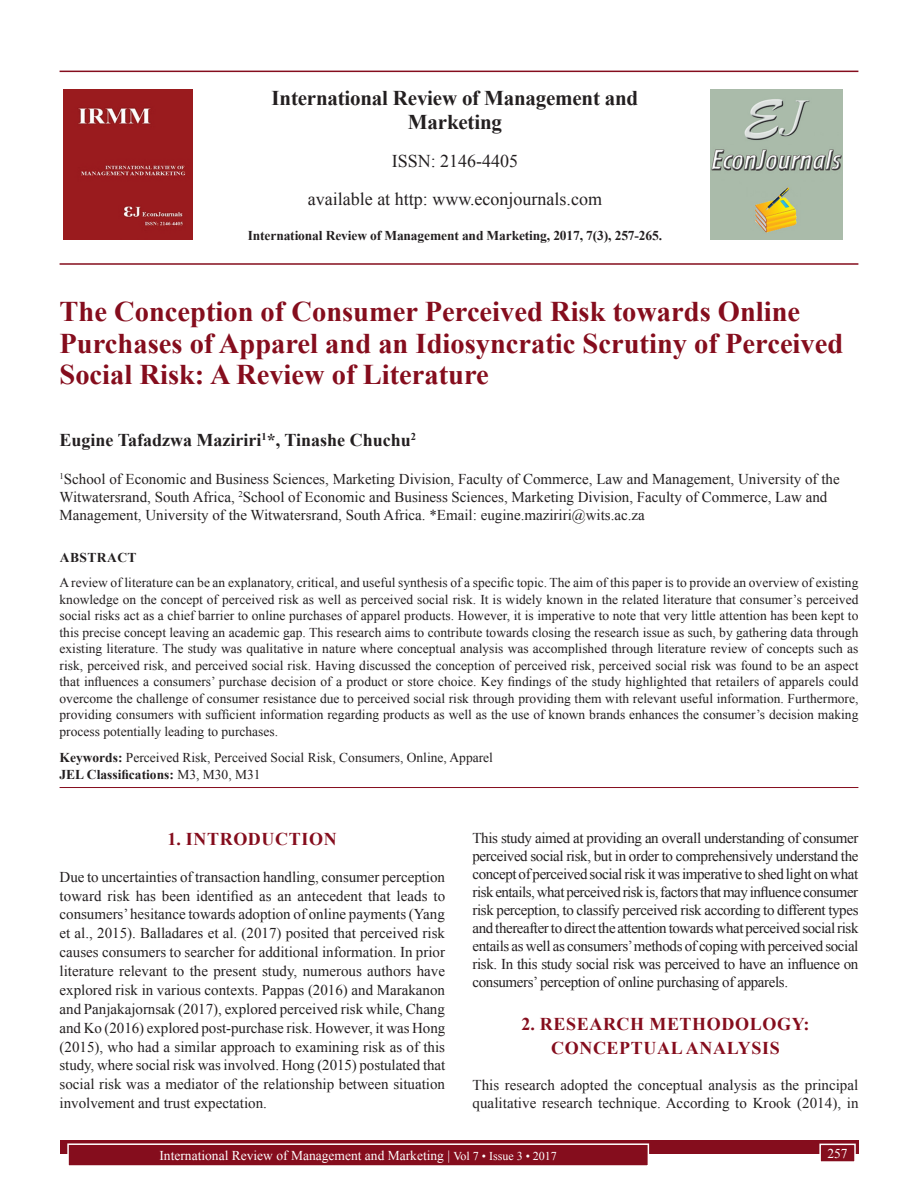
<style>
.page{position:relative;width:918px;height:1188px;background:#fff}
.page>*{position:absolute;margin:0;border:0;box-sizing:border-box;transform-origin:0 0}
.AT{font:700 28.5px/31.5px "Times New Roman";color:#850d1d}
.Issue_details{font:700 21px/24px "Times New Roman";letter-spacing:-.01em;color:#231f20;text-align:center}
.t1{font:700 18px/24.6px "Times New Roman";letter-spacing:.035em;color:#850d1d;text-align:center}
.Issue_details-2{font:18px "Times New Roman";color:#231f20}
.AU{font:700 18px "Times New Roman";color:#231f20}
.TX{font:15px/18.9px "Times New Roman";color:#231f20;text-align:justify}
.AFF{font:15px/18px "Times New Roman";color:#231f20}
.ABS{font:13.5px/16.5px "Times New Roman";color:#231f20;text-align:justify}
.KWD{font:13.5px/16.2px "Times New Roman";color:#231f20}
.Folio{font:13.5px "Times New Roman";color:#fff}
.Issue_details-3{font:700 13.5px "Times New Roman";letter-spacing:-.01em;color:#231f20}
.ABSH{font:700 13.5px "Times New Roman";letter-spacing:.035em;color:#231f20}
.s1{font-weight:700}
.s2{font-size:12px}
</style>
<div class="page">
<hr style="left:60px;top:71px;width:798px;height:1px;background:#850d1d">
<hr style="left:60px;top:263px;width:798px;height:2px;background:#850d1d">
<img style="left:64px;top:89px;width:129px;height:151px">
<img style="left:711px;top:89px;width:132px;height:150px">
<div style="left:60px;top:1140px;width:798px;height:13px;background:#850d1d"></div>
<div style="left:68px;top:1144px;width:580px;height:22px;background:#850d1d"></div>
<div style="left:67px;top:1143px;width:582px;height:24px;border:2px solid #fff"></div>
<div style="left:820px;top:1144px;width:35px;height:18px;background:#850d1d"></div>
<div style="left:819px;top:1144px;width:37px;height:19px;border:2px solid #fff"></div>
<hr style="left:60px;top:787px;width:798px;height:1px;background:#850d1d">
<p class="Issue_details" style="left:272px;top:85px;width:368px">International Review of Management and<br>Marketing</p>
<p class="Issue_details-2" style="left:392px;top:148px;width:128px">ISSN: 2146-4405</p>
<p class="Issue_details-2" style="left:308px;top:186px;width:296px">available at http: www.econjournals.com</p>
<p class="Issue_details-3" style="left:248px;top:226px;width:416px">International Review of Management and Marketing, 2017, 7(3), 257-265.</p>
<p class="AT" style="left:60px;top:295px;width:785px">The Conception of Consumer Perceived Risk towards Online<br>Purchases of Apparel and an Idiosyncratic Scrutiny of Perceived<br>Social Risk: A Review of Literature</p>
<p class="AU" style="left:60px;top:427px;width:358px">Eugine Tafadzwa Maziriri<sup>1</sup>*, Tinashe Chuchu<sup>2</sup></p>
<p class="AFF" style="left:60px;top:470px;width:782px"><sup>1</sup>School of Economic and Business Sciences, Marketing Division, Faculty of Commerce, Law and Management, University of the<br>Witwatersrand, South Africa, <sup>2</sup>School of Economic and Business Sciences, Marketing Division, Faculty of Commerce, Law and<br>Management, University of the Witwatersrand, South Africa. *Email: eugine.maziriri@wits.ac.za</p>
<p class="ABSH" style="left:60px;top:548px;width:78px">ABSTRACT</p>
<p class="ABS" style="left:60px;top:574px;width:800px">A review of literature can be an explanatory, critical, and useful synthesis of a specific topic. The aim of this paper is to provide an overview of existing knowledge on the concept of perceived risk as well as perceived social risk. It is widely known in the related literature that consumer’s perceived social risks act as a chief barrier to online purchases of apparel products. However, it is imperative to note that very little attention has been kept to this precise concept leaving an academic gap. This research aims to contribute towards closing the research issue as such, by gathering data through existing literature. The study was qualitative in nature where conceptual analysis was accomplished through literature review of concepts such as risk, perceived risk, and perceived social risk. Having discussed the conception of perceived risk, perceived social risk was found to be an aspect that influences a consumers’ purchase decision of a product or store choice. Key findings of the study highlighted that retailers of apparels could overcome the challenge of consumer resistance due to perceived social risk through providing them with relevant useful information. Furthermore, providing consumers with sufficient information regarding products as well as the use of known brands enhances the consumer’s decision making process potentially leading to purchases.</p>
<p class="KWD" style="left:60px;top:749px;width:435px"><span class="s1">Keywords:</span> Perceived Risk, Perceived Social Risk, Consumers, Online, Apparel<br><span class="s1">JEL Classifications:</span> M3, M30, M31</p>
<h1 class="t1" style="left:168px;top:826px;width:171px">1. INTRODUCTION</h1>
<p class="TX" style="left:60px;top:867px;width:387px">Due to uncertainties of transaction handling, consumer perception toward risk has been identified as an antecedent that leads to consumers’ hesitance towards adoption of online payments (Yang et al., 2015). Balladares et al. (2017) posited that perceived risk causes consumers to searcher for additional information. In prior literature relevant to the present study, numerous authors have explored risk in various contexts. Pappas (2016) and Marakanon and Panjakajornsak (2017), explored perceived risk while, Chang and Ko (2016) explored post-purchase risk. However, it was Hong (2015), who had a similar approach to examining risk as of this study, where social risk was involved. Hong (2015) postulated that social risk was a mediator of the relationship between situation involvement and trust expectation.</p>
<p class="TX" style="left:472px;top:829px;width:388px;line-height:18px">This study aimed at providing an overall understanding of consumer perceived social risk, but in order to comprehensively understand the concept of perceived social risk it was imperative to shed light on what risk entails, what perceived risk is, factors that may influence consumer risk perception, to classify perceived risk according to different types and thereafter to direct the attention towards what perceived social risk entails as well as consumers’ methods of coping with perceived social risk. In this study social risk was perceived to have an influence on consumers’ perception of online purchasing of apparels.</p>
<h1 class="t1" style="left:522px;top:1011px;width:289px">2. RESEARCH METHODOLOGY:<br>CONCEPTUAL ANALYSIS</h1>
<p class="TX" style="left:472px;top:1076px;width:388px;line-height:18px">This research adopted the conceptual analysis as the principal qualitative research technique. According to Krook (2014), in</p>
<p class="Folio" style="left:159px;top:1146px;width:399px">International Review of Management and Marketing | <span class="s2">Vol 7 • Issue 3 • 2017</span></p>
<p class="Folio" style="left:827px;top:1144px;width:22px">257</p>
</div>
